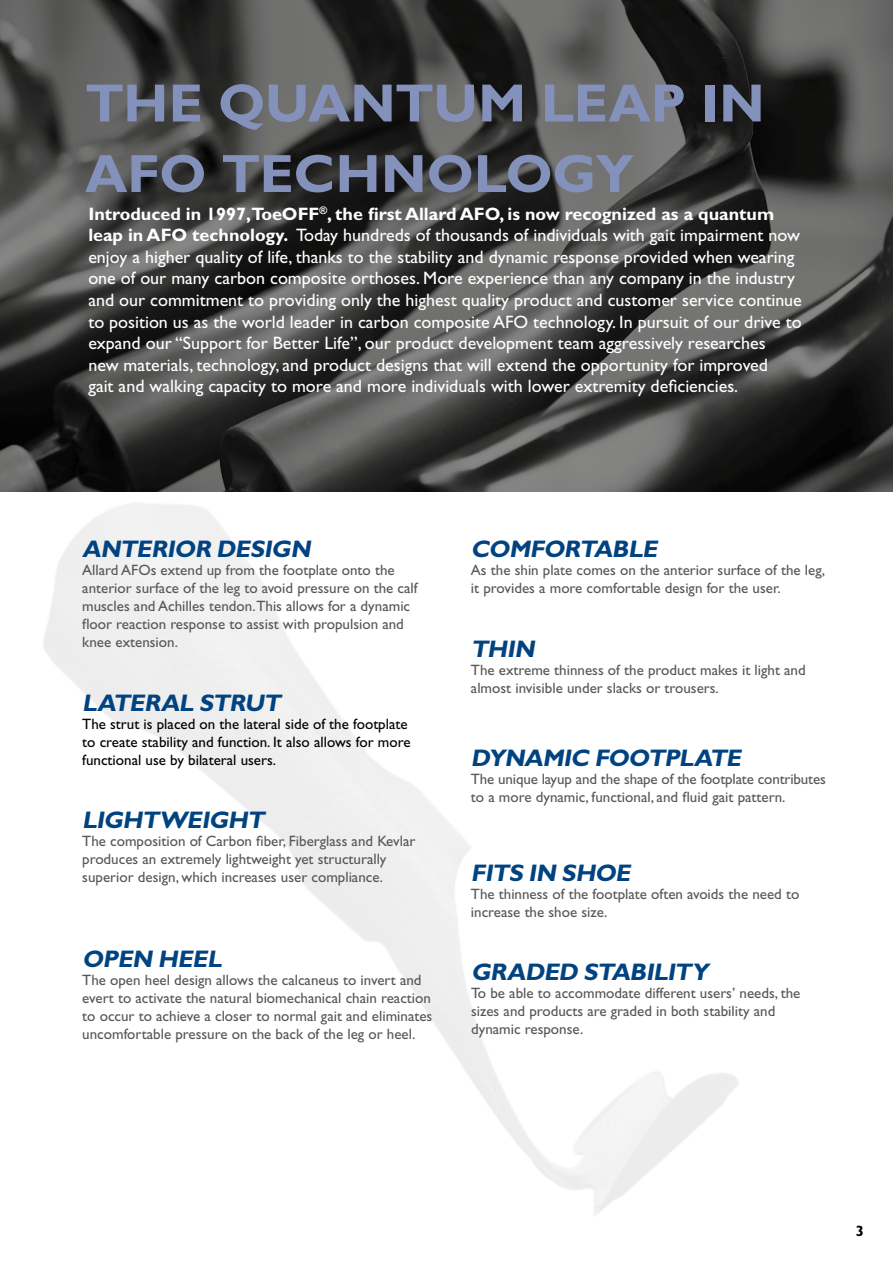
<style>
.page{position:relative;width:893px;height:1263px;background:#fff}
.page>*{position:absolute;margin:0;border:0;box-sizing:border-box;transform-origin:0 0}
.t1{font:700 54px/70.5px "Gill Sans Std";letter-spacing:-.005em;color:#8492bb}
.t2{font:italic 700 24px "Gill Sans Std";color:#004380}
.t3{font:18px/21.6px "Gill Sans Std";color:#fff}
.t4{font:15px/18px "Gill Sans Std";color:#575756}
.t5{font:15px/18px "Gill Sans Std";color:#000}
.t6{font:700 15px "Gill Sans Std";color:#000}
.s1{font-weight:700}
</style>
<div class="page">
<img style="left:0;top:0;width:893px;height:492px">
<h1 class="t1" style="left:85px;top:68px;width:681px">THE QUANTUM LEAP IN<br>AFO TECHNOLOGY</h1>
<p class="t3" style="left:88px;top:203px;width:715px"><span class="s1">Introduced in 1997,ToeOFF</span><sup>®</sup><span class="s1">, the first Allard AFO, is now recognized as a quantum leap in AFO technology.</span> Today hundreds of thousands of individuals with gait impairment now enjoy a higher quality of life, thanks to the stability and dynamic response provided when wearing one of our many carbon composite orthoses. More experience than any company in the industry and our commitment to providing only the highest quality product and customer service continue to position us as the world leader in carbon composite AFO technology. In pursuit of our drive to expand our “Support for Better Life”, our product development team aggressively researches<br>new materials, technology, and product designs that will extend the opportunity for improved<br>gait and walking capacity to more and more individuals with lower extremity deficiencies.</p>
<h2 class="t2" style="left:82px;top:535px;width:234px">ANTERIOR DESIGN</h2>
<p class="t4" style="left:82px;top:561px;width:337px">Allard AFOs extend up from the footplate onto the anterior surface of the leg to avoid pressure on the calf muscles and Achilles tendon.This allows for a dynamic floor reaction response to assist with propulsion and knee extension.</p>
<h2 class="t2" style="left:82px;top:689px;width:204px">LATERAL STRUT</h2>
<p class="t5" style="left:82px;top:715px;width:330px">The strut is placed on the lateral side of the footplate to create stability and function. It also allows for more functional use by bilateral users.</p>
<h2 class="t2" style="left:82px;top:806px;width:188px">LIGHTWEIGHT</h2>
<p class="t4" style="left:82px;top:832px;width:335px">The composition of Carbon fiber, Fiberglass and Kevlar produces an extremely lightweight yet structurally superior design, which increases user compliance.</p>
<h2 class="t2" style="left:82px;top:944px;width:146px">OPEN HEEL</h2>
<p class="t4" style="left:82px;top:971px;width:352px">The open heel design allows the calcaneus to invert and evert to activate the natural biomechanical chain reaction to occur to achieve a closer to normal gait and eliminates uncomfortable pressure on the back of the leg or heel.</p>
<h2 class="t2" style="left:471px;top:535px;width:192px">COMFORTABLE</h2>
<p class="t4" style="left:471px;top:561px;width:356px">As the shin plate comes on the anterior surface of the leg, it provides a more comfortable design for the user.</p>
<h2 class="t2" style="left:471px;top:635px;width:70px">THIN</h2>
<p class="t4" style="left:471px;top:661px;width:336px">The extreme thinness of the product makes it light and almost invisible under slacks or trousers.</p>
<h2 class="t2" style="left:471px;top:743px;width:276px">DYNAMIC FOOTPLATE</h2>
<p class="t4" style="left:471px;top:769px;width:356px">The unique layup and the shape of the footplate contributes to a more dynamic, functional, and fluid gait pattern.</p>
<h2 class="t2" style="left:471px;top:858px;width:166px">FITS IN SHOE</h2>
<p class="t4" style="left:471px;top:884px;width:330px">The thinness of the footplate often avoids the need to increase the shoe size.</p>
<h2 class="t2" style="left:471px;top:958px;width:243px">GRADED STABILITY</h2>
<p class="t4" style="left:471px;top:984px;width:331px">To be able to accommodate different users’ needs, the sizes and products are graded in both stability and dynamic response.</p>
<p class="t6" style="left:856px;top:1222px;width:10px">3</p>
</div>
